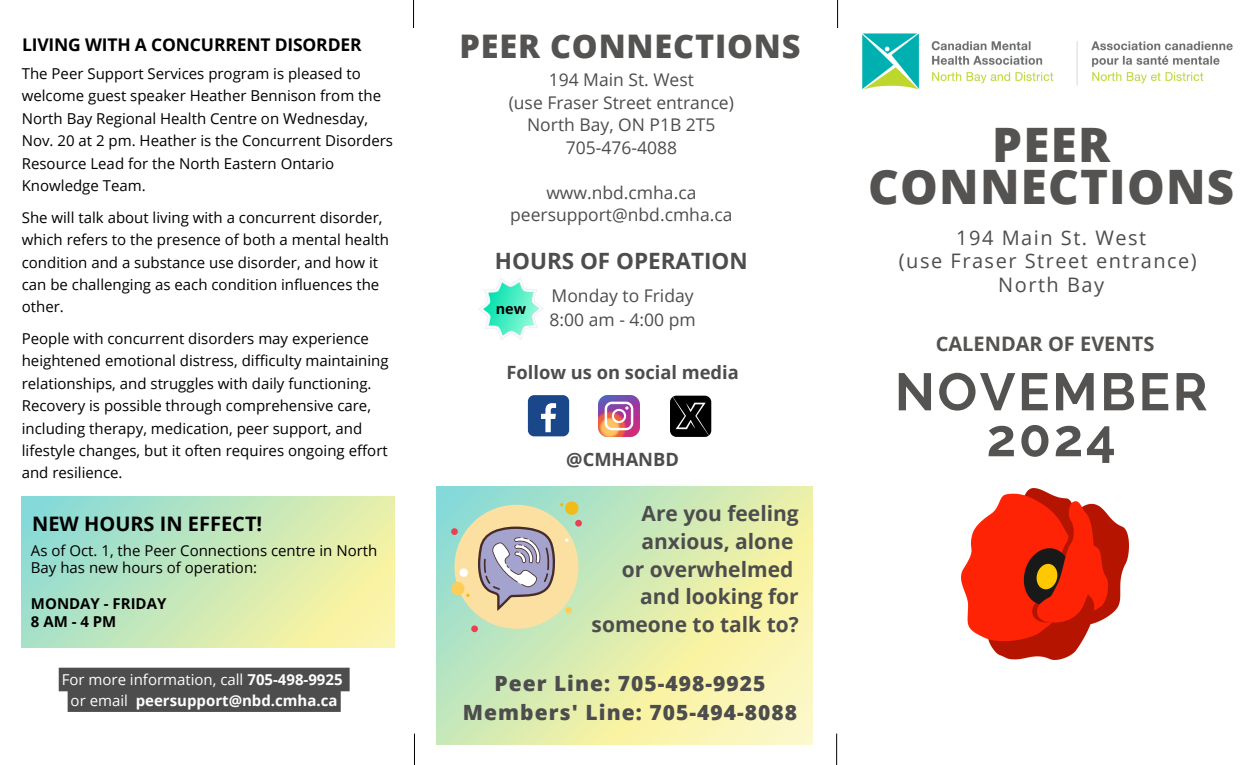
<style>
.page{position:relative;width:1260px;height:765px;background:#fff}
.page>*{position:absolute;margin:0;border:0;box-sizing:border-box;transform-origin:0 0}
.t1{font:700 52.5px/46px "Raleway";letter-spacing:.05em;color:#545351;text-align:center}
.t2{font:800 47.5px/42.2px "Open Sans";letter-spacing:.025em;color:#545351;text-align:center}
.t3{font:800 32.5px "Open Sans";letter-spacing:.025em;color:#545351}
.t4{font:700 22.5px "Open Sans";color:#4d4d4d}
.t5{font:700 21px/28px "Open Sans";color:#4d4d4d;text-align:right}
.t6{font:800 21px/29px "Open Sans";letter-spacing:.05em;color:#4d4d4d;text-align:center}
.t7{font:20px "Open Sans";letter-spacing:.075em;color:#4d4d4d}
.t8{font:700 20px "Open Sans";color:#000}
.t9{font:700 20px "Open Sans";color:#545351}
.t10{font:700 18.38px "Open Sans";color:#4d4d4d}
.t11{font:17.5px "Open Sans";color:#4d4d4d}
.t12{font:700 17.5px "Open Sans";letter-spacing:-.01em;color:#000}
.t13{font:15px/22.4px "Open Sans";color:#000}
.t14{font:15px "Open Sans";color:#fdfefd}
.t15{font:700 15px "Open Sans";color:#fdfefd}
.t16{font:700 15px "Open Sans";color:#000}
.t17{font:700 14.38px "Open Sans";color:#000}
.s1{font-weight:700}
.s2{font-weight:400}
</style>
<div class="page">
<svg style="left:413px;top:0;width:1px;height:28px"></svg>
<svg style="left:837px;top:0;width:1px;height:28px"></svg>
<hr style="left:414px;top:734px;width:1px;height:31px;background:#000">
<hr style="left:836px;top:734px;width:1px;height:31px;background:#000">
<svg style="left:436px;top:486px;width:376px;height:259px;background:#ddedb3"></svg>
<svg style="left:451px;top:501px;width:131px;height:131px;background:#cacaae"></svg>
<img style="left:862px;top:33px;width:371px;height:56px">
<div style="left:528px;top:395px;width:41px;height:41px;background:#1a4789;border-radius:6px"></div>
<svg style="left:541px;top:403px;width:15px;height:29px"></svg>
<img style="left:598px;top:395px;width:42px;height:42px">
<div style="left:670px;top:396px;width:41px;height:41px;background:#000;border-radius:6px"></div>
<svg style="left:672px;top:395px;width:37px;height:42px"></svg>
<svg style="left:478px;top:277px;width:66px;height:63px"></svg>
<svg style="left:22px;top:496px;width:373px;height:151px;background:#c6e7b9"></svg>
<img style="left:961px;top:489px;width:168px;height:171px">
<div style="left:59px;top:668px;width:291px;height:44px;background:#4d4d4d"></div>
<p class="t12" style="left:22px;top:32px;width:341px">LIVING WITH A CONCURRENT DISORDER</p>
<h4 class="t13" style="left:22px;top:62px;width:373px">The Peer Support Services program is pleased to welcome guest speaker Heather Bennison from the North Bay Regional Health Centre on Wednesday, Nov. 20 at 2 pm. Heather is the Concurrent Disorders Resource Lead for the North Eastern Ontario Knowledge Team.</h4>
<p class="t13" style="left:22px;top:206px;width:369px">She will talk about living with a concurrent disorder, which refers to the presence of both a mental health condition and a substance use disorder, and how it can be challenging as each condition influences the other.</p>
<h1 class="t13" style="left:22px;top:327px;width:368px">People with concurrent disorders may experience heightened emotional distress, difficulty maintaining relationships, and struggles with daily functioning.<br>Recovery is possible through comprehensive care, including therapy, medication, peer support, and lifestyle changes, but it often requires ongoing effort and resilience.</h1>
<p class="t3" style="left:459px;top:24px;width:343px">PEER CONNECTIONS</p>
<h6 class="t11" style="left:549px;top:68px;width:147px">194 Main St. West</h6>
<p class="t11" style="left:509px;top:90px;width:227px">(use Fraser Street entrance)</p>
<p class="t11" style="left:527px;top:113px;width:190px">North Bay, ON P1B 2T5</p>
<h5 class="t11" style="left:566px;top:135px;width:113px">705-476-4088</h5>
<p class="t11" style="left:546px;top:180px;width:152px">www.nbd.cmha.ca</p>
<p class="t11" style="left:510px;top:203px;width:224px">peersupport@nbd.cmha.ca</p>
<p class="t4" style="left:495px;top:245px;width:254px">HOURS OF OPERATION</p>
<h4 class="t17" style="left:496px;top:298px;width:32px">new</h4>
<p class="t11" style="left:552px;top:283px;width:144px">Monday to Friday</p>
<h5 class="t11" style="left:550px;top:307px;width:148px">8:00 am - 4:00 pm</h5>
<p class="t10" style="left:506px;top:359px;width:234px">Follow us on social media</p>
<p class="t10" style="left:566px;top:446px;width:114px">@CMHANBD</p>
<h2 class="t8" style="left:32px;top:509px;width:232px">NEW HOURS IN EFFECT!</h2>
<p class="t5" style="left:592px;top:498px;width:209px">Are you feeling anxious, alone<br>or overwhelmed and looking for someone to talk to?</p>
<p class="t13" style="left:31px;top:541px;width:348px;line-height:17.8px">As of Oct. 1, the Peer Connections centre in North<br>Bay has new hours of operation:</p>
<p class="t16" style="left:31px;top:593px;width:137px">MONDAY - FRIDAY</p>
<p class="t16" style="left:31px;top:611px;width:87px">8AM-4PM</p>
<p class="t14" style="left:62px;top:669px;width:282px">For more information, call <span class="s1">705-498-9925</span></p>
<p class="t15" style="left:71px;top:690px;width:268px"><span class="s2">or email</span> peersupport@nbd.cmha.ca</p>
<p class="t6" style="left:463px;top:668px;width:336px">Peer Line: 705-498-9925<br>Members' Line: 705-494-8088</p>
<p class="t2" style="left:868px;top:123px;width:368px">PEER<br>CONNECTIONS</p>
<p class="t7" style="left:956px;top:223px;width:192px">194 Main St. West</p>
<p class="t7" style="left:899px;top:247px;width:299px">(use Fraser Street entrance)</p>
<h3 class="t7" style="left:998px;top:270px;width:107px">North Bay</h3>
<p class="t9" style="left:936px;top:330px;width:220px">CALENDAR OF EVENTS</p>
<p class="t1" style="left:895px;top:369px;width:314px">NOVEMBER<br>2024</p>
</div>
